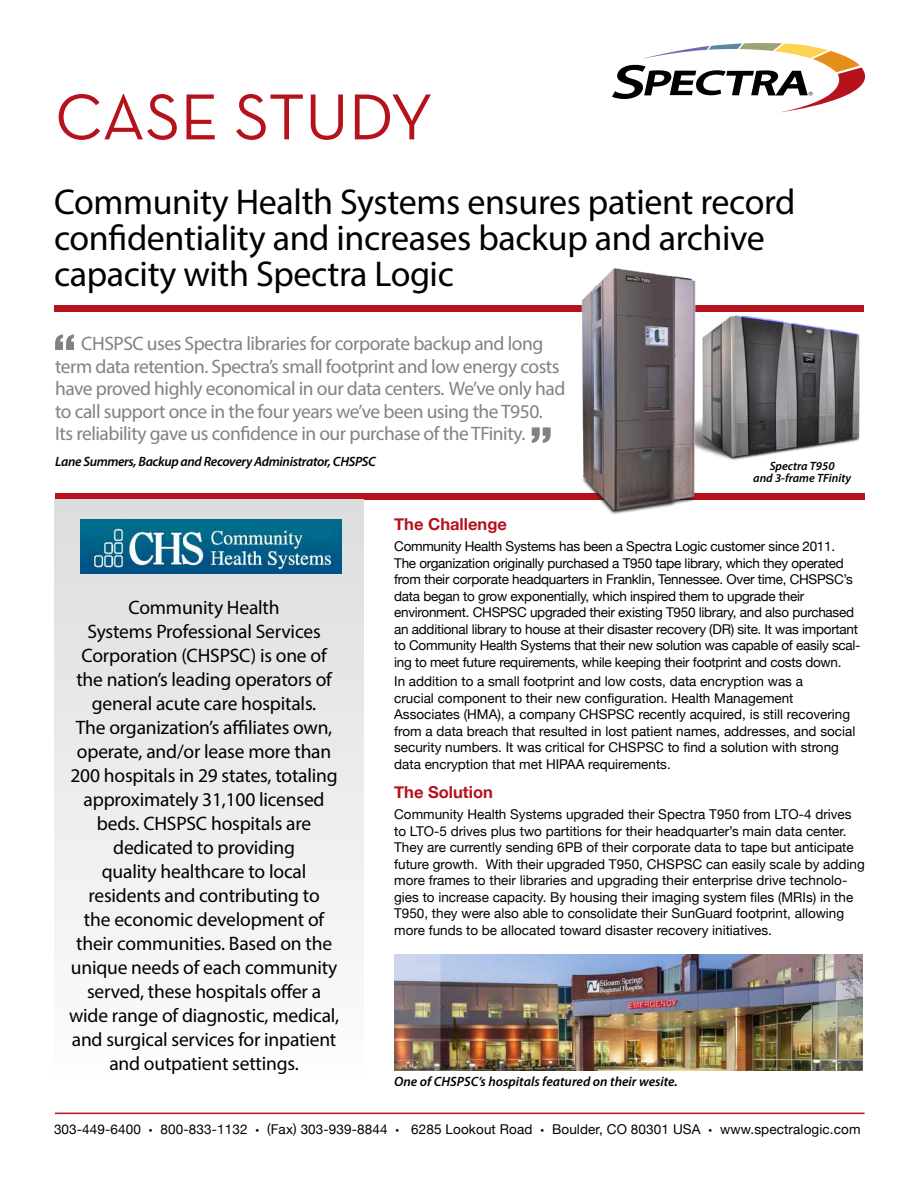
<style>
.page{position:relative;width:918px;height:1188px;background:#fff}
.page>*{position:absolute;margin:0;border:0;box-sizing:border-box;transform-origin:0 0}
.t1{font:36px/36px "Myriad Pro";letter-spacing:-.01em;color:#000}
.t2{font:19.5px/24px "Myriad Pro";letter-spacing:-.01em;color:#000;text-align:center}
.t3{font:19.5px/22.5px "Myriad Pro";letter-spacing:-.025em;color:#808285}
.t4{font:700 16.5px "Helvetica Neue";color:#b5121b}
.t5{font:13.5px/16.5px "Helvetica Neue";color:#000}
.t6{font:13.5px/16.5px "Helvetica Neue";letter-spacing:-.02em;color:#000}
.t7{font:italic 600 13.5px "Myriad Pro";letter-spacing:-.02em;color:#000}
.t8{font:italic 600 13.5px "Myriad Pro";color:#000}
.t9{font:italic 600 12px/12px "Myriad Pro";color:#000;text-align:center}
.s1{font-size:7.5px}
</style>
<div class="page">
<svg style="left:59px;top:94px;width:372px;height:46px"></svg>
<div style="left:55px;top:493px;width:810px;height:6px;background:#b5121b"></div>
<div style="left:54px;top:305px;width:810px;height:6px;background:#b5121b"></div>
<div style="left:54px;top:499px;width:310px;height:585px;background:linear-gradient(to bottom,#d7dadc,#fffefe)"></div>
<hr style="left:55px;top:1113px;width:810px;height:1px;background:#b5121b">
<svg style="left:532px;top:427px;width:19px;height:16px"></svg>
<svg style="left:55px;top:334px;width:19px;height:16px"></svg>
<svg style="left:612px;top:43px;width:253px;height:69px"></svg>
<img style="left:80px;top:520px;width:261px;height:53px">
<img style="left:714px;top:311px;width:150px;height:149px">
<img style="left:575px;top:268px;width:139px;height:246px">
<img style="left:394px;top:955px;width:468px;height:116px">
<h1 class="t1" style="left:54px;top:184px;width:743px">Community Health Systems ensures patient record confidentiality and increases backup and archive capacity with Spectra Logic</h1>
<p class="t3" style="left:55px;top:332px;width:512px;text-indent:26px">CHSPSC uses Spectra libraries for corporate backup and long term data retention. Spectra’s small footprint and low energy costs have proved highly economical in our data centers. We’ve only had to call support once in the four years we’ve been using the T950.<br>Its reliability gave us confidence in our purchase of the TFinity.</p>
<p class="t7" style="left:55px;top:452px;width:322px">Lane Summers, Backup and Recovery Administrator, CHSPSC</p>
<p class="t9" style="left:753px;top:460px;width:99px">Spectra T950<br>and 3-frame TFinity</p>
<p class="t2" style="left:69px;top:595px;width:272px">Community Health<br>Systems Professional Services<br>Corporation (CHSPSC) is one of the nation’s leading operators of general acute care hospitals.<br>The organization’s affiliates own, operate, and/or lease more than<br>200 hospitals in 29 states, totaling approximately 31,100 licensed beds. CHSPSC hospitals are dedicated to providing<br>quality healthcare to local residents and contributing to<br>the economic development of their communities. Based on the unique needs of each community served, these hospitals offer a wide range of diagnostic, medical, and surgical services for inpatient and outpatient settings.</p>
<p class="t4" style="left:394px;top:514px;width:114px">The Challenge</p>
<p class="t6" style="left:394px;top:538px;width:468px">Community Health Systems has been a Spectra Logic customer since 2011.<br>The organization originally purchased a T950 tape library, which they operated from their corporate headquarters in Franklin, Tennessee. Over time, CHSPSC’s data began to grow exponentially, which inspired them to upgrade their environment. CHSPSC upgraded their existing T950 library, and also purchased an additional library to house at their disaster recovery (DR) site. It was important to Community Health Systems that their new solution was capable of easily scal&shy;ing to meet future requirements, while keeping their footprint and costs down.</p>
<p class="t5" style="left:394px;top:673px;width:463px">In addition to a small footprint and low costs, data encryption was a<br>crucial component to their new configuration. Health Management Associates (HMA), a company CHSPSC recently acquired, is still recovering from a data breach that resulted in lost patient names, addresses, and social security numbers. It was critical for CHSPSC to find a solution with strong data encryption that met HIPAA requirements.</p>
<p class="t4" style="left:394px;top:782px;width:100px">The Solution</p>
<p class="t5" style="left:394px;top:806px;width:472px">Community Health Systems upgraded their Spectra T950 from LTO-4 drives to LTO-5 drives plus two partitions for their headquarter’s main data center.<br>They are currently sending 6PB of their corporate data to tape but anticipate future growth. With their upgraded T950, CHSPSC can easily scale by adding more frames to their libraries and upgrading their enterprise drive technolo&shy;gies to increase capacity. By housing their imaging system files (MRIs) in the T950, they were also able to consolidate their SunGuard footprint, allowing more funds to be allocated toward disaster recovery initiatives.</p>
<p class="t8" style="left:394px;top:1073px;width:285px">One of CHSPSC’s hospitals featured on their wesite.</p>
<p class="t5" style="left:54px;top:1121px;width:808px">303-449-6400 <span class="s1">•</span> 800-833-1132 <span class="s1">•</span> (Fax) 303-939-8844 <span class="s1">•</span> 6285 Lookout Road <span class="s1">•</span> Boulder, CO 80301 USA <span class="s1">•</span> www.spectralogic.com</p>
</div>
